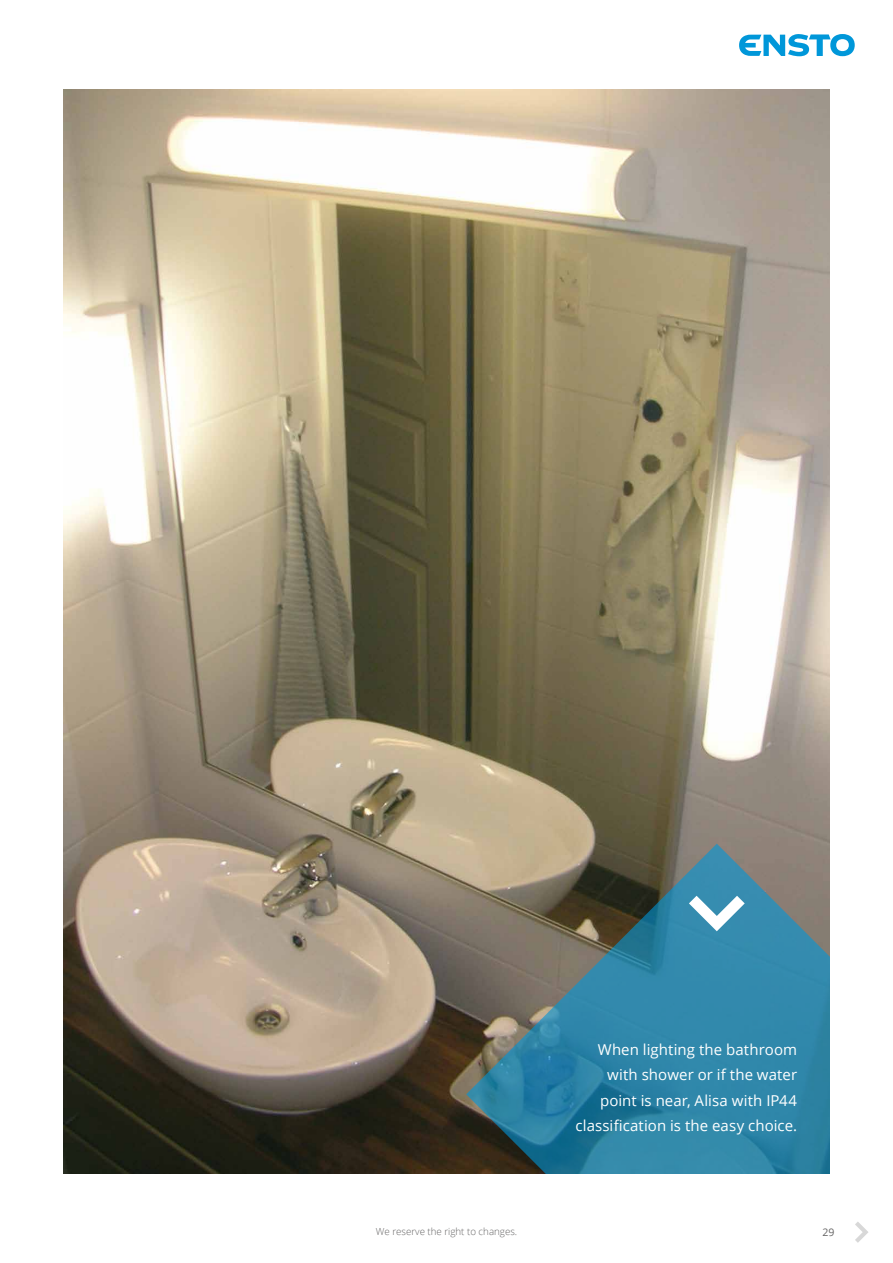
<style>
.page{position:relative;width:893px;height:1263px;background:#fff}
.page>*{position:absolute;margin:0;border:0;box-sizing:border-box;transform-origin:0 0}
.t1{font:15px/25.5px "Open Sans";letter-spacing:.005em;color:#fff;text-align:right}
.t2{font:10.5px "Open Sans";color:#646363}
.t3{font:300 9.75px "Open Sans";color:#646363}
</style>
<div class="page">
<svg style="left:739px;top:34px;width:116px;height:22px"></svg>
<svg style="left:855px;top:1222px;width:13px;height:21px"></svg>
<img style="left:64px;top:89px;width:765px;height:1085px">
<svg style="left:466px;top:844px;width:363px;height:330px"></svg>
<svg style="left:689px;top:896px;width:56px;height:35px"></svg>
<p class="t1" style="left:576px;top:1036px;width:223px">When lighting the bathroom with shower or if the water point is near, Alisa with IP44 classification is the easy choice.</p>
<p class="t3" style="left:376px;top:1225px;width:143px">We reserve the right to changes.</p>
<p class="t2" style="left:822px;top:1225px;width:14px">29</p>
</div>
